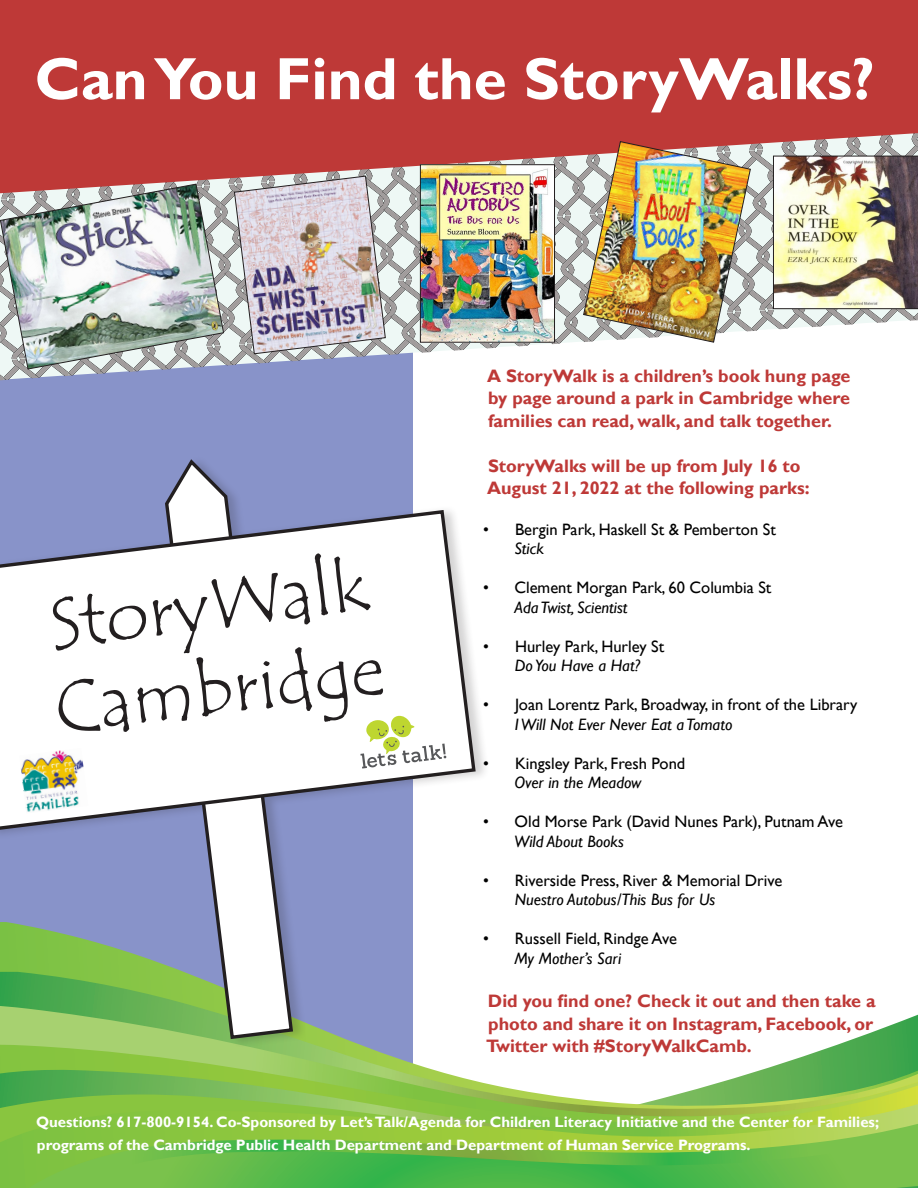
<style>
.page{position:relative;width:918px;height:1188px;background:#fff}
.page>*{position:absolute;margin:0;border:0;box-sizing:border-box;transform-origin:0 0}
.t1{font:73.35px/84.6px "Tempus Sans ITC";color:#231f20}
.t2{font:700 60px "Gill Sans";color:#fff}
.t3{font:700 18px/22.5px "Gill Sans";color:#be3937;text-align:justify}
.t4{font:16.5px/19.5px "Gill Sans";color:#000}
.t5{font:700 15px "Gill Sans";color:#fff}
.s1{font-style:italic}
</style>
<div class="page">
<div style="left:0;top:0;width:413px;height:1147px;background:#8893c9"></div>
<svg style="left:0;top:193px;width:918px;height:188px"></svg>
<div style="left:0;top:0;width:918px;height:193px;background:#be3937"></div>
<svg style="left:0;top:1162px;width:918px;height:26px;background:#5abb4a"></svg>
<svg style="left:0;top:1144px;width:918px;height:18px;background:#70bd46"></svg>
<svg style="left:0;top:1014px;width:918px;height:130px"></svg>
<div style="left:0;top:455px;width:491px;height:594px;background:#231f20;opacity:.2"></div>
<svg style="left:158px;top:455px;width:137px;height:586px"></svg>
<svg style="left:0;top:508px;width:478px;height:325px"></svg>
<svg style="left:360px;top:713px;width:87px;height:56px"></svg>
<img style="left:19px;top:748px;width:69px;height:65px">
<img style="left:583px;top:141px;width:168px;height:202px">
<img style="left:0;top:183px;width:224px;height:187px">
<img style="left:773px;top:156px;width:145px;height:153px">
<img style="left:234px;top:175px;width:152px;height:180px">
<img style="left:422px;top:166px;width:131px;height:175px">
<div style="left:420px;top:164px;width:135px;height:179px;border:1px solid #231f20"></div>
<p class="t2" style="left:35px;top:43px;width:842px">Can You Find the StoryWalks?</p>
<p class="t1" style="left:40px;top:584px;width:332px;rotate:-7deg">StoryWalk<br>Cambridge</p>
<p class="t3" style="left:487px;top:365px;width:365px">A StoryWalk is a children’s book hung page by page around a park in Cambridge where families can read, walk, and talk together.</p>
<p class="t3" style="left:488px;top:455px;width:314px">StoryWalks will be up from July 16 to</p>
<p class="t3" style="left:487px;top:478px;width:324px">August 21, 2022 at the following parks:</p>
<p class="t4" style="left:514px;top:520px;width:263px;text-indent:-31px">• Bergin Park, Haskell St &amp; Pemberton St<br><span class="s1">Stick</span></p>
<p class="t4" style="left:514px;top:578px;width:259px;text-indent:-31px">• Clement Morgan Park, 60 Columbia St<br><span class="s1">Ada Twist, Scientist</span></p>
<p class="t4" style="left:483px;top:637px;width:183px;text-align:center">• Hurley Park, Hurley St<br><span class="s1">Do You Have a Hat?</span></p>
<p class="t4" style="left:515px;top:695px;width:344px;text-indent:-32px">• Joan Lorentz Park, Broadway, in front of the Library<br><span class="s1">I Will Not Ever Never Eat a Tomato</span></p>
<p class="t4" style="left:514px;top:754px;width:173px;text-indent:-31px">• Kingsley Park, Fresh Pond<br><span class="s1">Over in the Meadow</span></p>
<p class="t4" style="left:514px;top:812px;width:330px;text-indent:-31px">• Old Morse Park (David Nunes Park), Putnam Ave<br><span class="s1">Wild About Books</span></p>
<p class="t4" style="left:515px;top:871px;width:269px;text-indent:-32px">• Riverside Press, River &amp; Memorial Drive<br><span class="s1">Nuestro Autobus/This Bus for Us</span></p>
<p class="t4" style="left:515px;top:929px;width:164px;text-indent:-31px">• Russell Field, Rindge Ave<br><span class="s1">My Mother’s Sari</span></p>
<p class="t3" style="left:486px;top:991px;width:391px;text-align:left">Did you find one? Check it out and then take a photo and share it on Instagram, Facebook, or<br>Twitter with #StoryWalkCamb.</p>
<p class="t5" style="left:36px;top:1113px;width:845px">Questions? 617-800-9154. Co-Sponsored by Let’s Talk/Agenda for Children Literacy Initiative and the Center for Families;</p>
<p class="t5" style="left:37px;top:1135px;width:715px">programs of the Cambridge Public Health Department and Department of Human Service Programs.</p>
</div>
